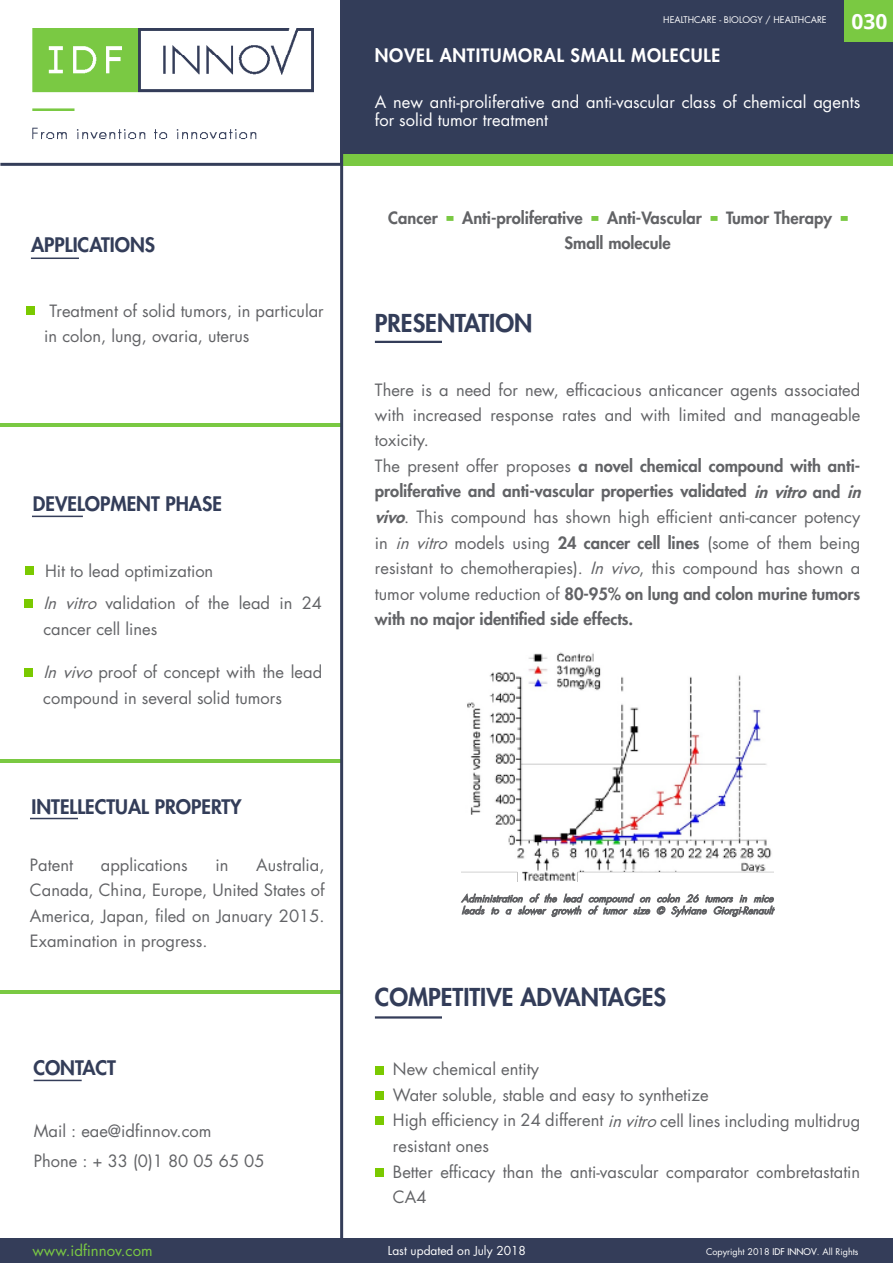
<style>
.page{position:relative;width:893px;height:1263px;background:#fff}
.page>*{position:absolute;margin:0;border:0;box-sizing:border-box;transform-origin:0 0}
.t1{font:800 24px "Futura Std";color:#333d59}
.t2{font:700 21px "Open Sans";color:#fff}
.t3{font:800 19.5px "Futura Std";color:#333d59}
.t4{font:800 18px "Futura Std";letter-spacing:.04em;color:#fff}
.t5{font:16.5px/25.5px "Futura Std";color:#626366}
.t6{font:16.5px/18px "Futura Std";color:#fff}
.t7{font:800 16.5px/25.5px "Futura Std";color:#626366;text-align:center}
.t8{font:15px "Futura Std";color:#7ac943}
.t9{font:12px "Futura Std";color:#fff}
.t10{font:9px "Futura";color:#fff}
.t11{font:9px "Futura Std";color:#fff}
.s1{font-style:italic}
.s2{color:#7ac943}
.s3{font-weight:800}
.s4{font-weight:800;font-style:italic}
.s5{font-style:inherit}
</style>
<div class="page">
<hr style="left:0;top:990px;width:340px;height:3px;background:#7ac942">
<hr style="left:0;top:760px;width:340px;height:3px;background:#7ac942">
<hr style="left:1px;top:424px;width:340px;height:3px;background:#7ac942">
<div style="left:340px;top:0;width:553px;height:165px;background:#333d59"></div>
<div style="left:0;top:1239px;width:893px;height:24px;background:#343d59"></div>
<hr style="left:0;top:163px;width:343px;height:3px;background:#343d59">
<svg style="left:446px;top:216px;width:7px;height:5px"></svg>
<svg style="left:591px;top:216px;width:7px;height:5px"></svg>
<div style="left:710px;top:216px;width:8px;height:5px;border:3px solid #7ac943"></div>
<svg style="left:841px;top:216px;width:7px;height:5px"></svg>
<div style="left:343px;top:155px;width:550px;height:11px;background:#7ac942"></div>
<hr style="left:340px;top:0;width:3px;height:1263px;background:#343d59">
<div style="left:844px;top:0;width:49px;height:42px;background:#7ac942"></div>
<div style="left:27px;top:306px;width:8px;height:9px;background:#7ac900"></div>
<hr style="left:31px;top:257px;width:48px;height:2px;background:#343d59">
<hr style="left:32px;top:516px;width:51px;height:1px;background:#343d59">
<hr style="left:30px;top:818px;width:48px;height:1px;background:#343d59">
<hr style="left:34px;top:1080px;width:48px;height:1px;background:#343d59">
<hr style="left:375px;top:341px;width:67px;height:2px;background:#343d59">
<hr style="left:375px;top:1016px;width:67px;height:2px;background:#343d59">
<div style="left:375px;top:1066px;width:8px;height:9px;background:#7ac900"></div>
<div style="left:375px;top:1091px;width:8px;height:9px;background:#7ac900"></div>
<div style="left:375px;top:1116px;width:8px;height:8px;background:#7ac900"></div>
<img style="left:32px;top:28px;width:281px;height:112px">
<svg style="left:461px;top:893px;width:314px;height:24px"></svg>
<div style="left:375px;top:1168px;width:8px;height:8px;background:#7ac900"></div>
<div style="left:26px;top:566px;width:8px;height:9px;background:#7ac900"></div>
<div style="left:25px;top:599px;width:8px;height:9px;background:#7ac900"></div>
<div style="left:25px;top:668px;width:8px;height:9px;background:#7ac900"></div>
<img style="left:461px;top:652px;width:312px;height:230px">
<p class="t3" style="left:31px;top:232px;width:125px">APPLICATIONS</p>
<p class="t5" style="left:44px;top:298px;width:281px;text-indent:5px">Treatment of solid tumors, in particular in colon, lung, ovaria, uterus</p>
<p class="t3" style="left:33px;top:491px;width:190px">DEVELOPMENT PHASE</p>
<p class="t5" style="left:43px;top:556px;width:280px;line-height:31.7px">Hit to lead optimization<br><span class="s1">In vitro</span> validation of the lead in 24</p>
<p class="t5" style="left:43px;top:616px;width:116px">cancer cell lines</p>
<p class="t5" style="left:43px;top:660px;width:280px"><span class="s1">In vivo</span> proof of concept with the lead compound in several solid tumors</p>
<p class="t3" style="left:31px;top:794px;width:212px">INTELLECTUAL PROPERTY</p>
<p class="t5" style="left:30px;top:852px;width:296px;text-align:justify;text-indent:226px">Australia, Canada, China, Europe, United States of America, Japan, filed on January 2015.<br>Examination in progress.</p>
<p class="t5" style="left:30px;top:852px;width:45px">Patent</p>
<p class="t5" style="left:101px;top:852px;width:88px">applications</p>
<p class="t5" style="left:215px;top:852px;width:15px">in</p>
<p class="t3" style="left:33px;top:1055px;width:84px">CONTACT</p>
<p class="t5" style="left:34px;top:1116px;width:232px;line-height:30px">Mail : eae@idfinnov.com<br>Phone : + 33 (0)1 80 05 65 05</p>
<p class="t8" style="left:33px;top:1241px;width:122px">www.idfinnov.com</p>
<p class="t11" style="left:663px;top:14px;width:165px">HEALTHCARE - BIOLOGY / HEALTHCARE</p>
<p class="t2" style="left:852px;top:6px;width:37px">030</p>
<p class="t4" style="left:375px;top:44px;width:347px">NOVEL ANTITUMORAL SMALL MOLECULE</p>
<p class="t6" style="left:375px;top:93px;width:487px">A new anti-proliferative and anti-vascular class of chemical agents for solid tumor treatment</p>
<p class="t7" style="left:388px;top:205px;width:460px">Cancer <span class="s2">-</span> Anti-proliferative <span class="s2">-</span> Anti-Vascular <span class="s2">-</span> Tumor Therapy <span class="s2">-<br></span>Small molecule</p>
<h1 class="t1" style="left:375px;top:308px;width:159px">PRESENTATION</h1>
<p class="t5" style="left:375px;top:377px;width:492px">There is a need for new, efficacious anticancer agents associated with increased response rates and with limited and manageable toxicity.<br>The present offer proposes <span class="s3">a novel chemical compound with anti&shy;proliferative and anti-vascular properties validated</span> <span class="s4">in vitro</span> <span class="s3">and</span> <span class="s4">in vivo</span>. This compound has shown high efficient anti-cancer potency in <span class="s1">in vitro</span> models using <span class="s3">24 cancer cell lines</span> (some of them being resistant to chemotherapies). <span class="s1">In vivo</span>, this compound has shown a tumor volume reduction of <span class="s3">80-95% on lung and colon murine tumors with no major identified side effects.</span></p>
<h1 class="t1" style="left:375px;top:982px;width:293px">COMPETITIVE ADVANTAGES</h1>
<p class="t5" style="left:393px;top:1057px;width:469px">New chemical entity<br>Water soluble, stable and easy to synthetize<br>High efficiency in 24 different <span class="s1">invitro</span>cell lines including multidrug resistant ones<br>Better efficacy than the anti-vascular comparator combretastatin CA4</p>
<p class="t9" style="left:388px;top:1243px;width:140px">Last updated on July 2018</p>
<p class="t10" style="left:706px;top:1246px;width:154px">Copyright 2018 <span class="s5">IDF INNOV</span>. All Rights</p>
</div>
